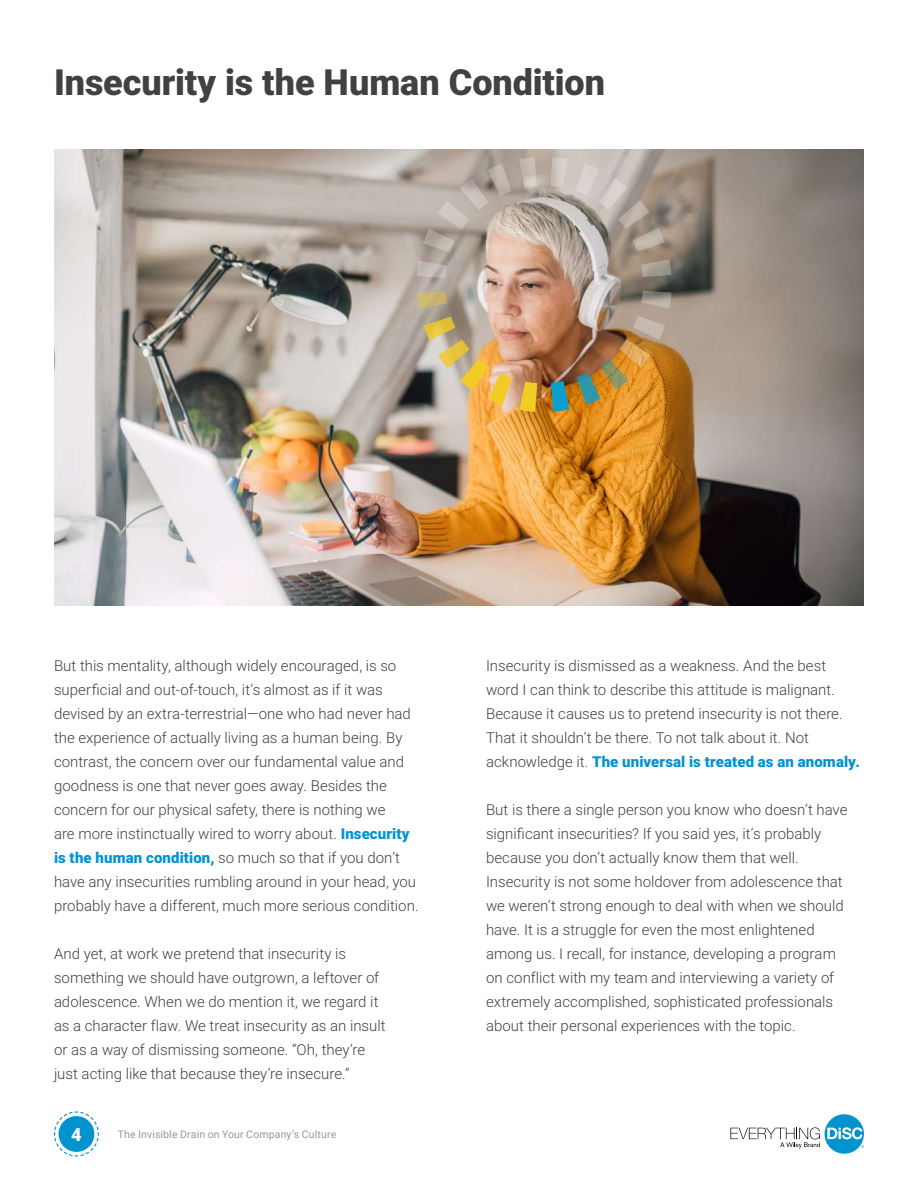
<style>
.page{position:relative;width:918px;height:1188px;background:#fff}
.page>*{position:absolute;margin:0;border:0;box-sizing:border-box;transform-origin:0 0}
.t1{font:900 36px "Roboto";color:#414042}
.t2{font:900 18px "Roboto";color:#fff}
.t3{font:300 15px/24px "Roboto";color:#414042}
.t4{font:10.5px "Roboto";letter-spacing:.015em;color:#98989a}
.s1{font-weight:900;color:#0093d0}
</style>
<div class="page">
<svg style="left:730px;top:1114px;width:134px;height:40px"></svg>
<svg style="left:54px;top:1111px;width:45px;height:46px"></svg>
<img style="left:54px;top:150px;width:810px;height:455px">
<svg style="left:641px;top:259px;width:30px;height:18px"></svg>
<svg style="left:576px;top:163px;width:89px;height:89px"></svg>
<svg style="left:550px;top:157px;width:18px;height:30px"></svg>
<svg style="left:641px;top:291px;width:31px;height:17px"></svg>
<img style="left:577px;top:316px;width:88px;height:89px">
<svg style="left:551px;top:381px;width:18px;height:31px"></svg>
<svg style="left:519px;top:157px;width:18px;height:31px"></svg>
<svg style="left:423px;top:164px;width:89px;height:89px"></svg>
<svg style="left:417px;top:260px;width:30px;height:18px"></svg>
<svg style="left:417px;top:291px;width:30px;height:18px"></svg>
<img style="left:423px;top:316px;width:89px;height:89px">
<svg style="left:520px;top:382px;width:17px;height:30px"></svg>
<h1 class="t1" style="left:54px;top:56px;width:553px">Insecurity is the Human Condition</h1>
<p class="t3" style="left:54px;top:653px;width:366px">But this mentality, although widely encouraged, is so superficial and out-of-touch, it’s almost as if it was devised by an extra-terrestrial—one who had never had the experience of actually living as a human being. By contrast, the concern over our fundamental value and goodness is one that never goes away. Besides the concern for our physical safety, there is nothing we<br>are more instinctually wired to worry about. <span class="s1">Insecurity is the human condition,</span> so much so that if you don’t have any insecurities rumbling around in your head, you probably have a different, much more serious condition.</p>
<p class="t3" style="left:54px;top:941px;width:333px">And yet, at work we pretend that insecurity is something we should have outgrown, a leftover of adolescence. When we do mention it, we regard it as a character flaw. We treat insecurity as an insult or as a way of dismissing someone. “Oh, they’re just acting like that because they’re insecure.”</p>
<p class="t2" style="left:71px;top:1122px;width:12px">4</p>
<p class="t4" style="left:118px;top:1127px;width:220px">The Invisible Drain on Your Company’s Culture</p>
<p class="t3" style="left:486px;top:653px;width:375px">Insecurity is dismissed as a weakness. And the best word I can think to describe this attitude is malignant.<br>Because it causes us to pretend insecurity is not there.<br>That it shouldn’t be there. To not talk about it. Not acknowledge it. <span class="s1">The universal is treated as an anomaly.</span></p>
<p class="t3" style="left:486px;top:797px;width:363px">But is there a single person you know who doesn’t have significant insecurities? If you said yes, it’s probably because you don’t actually know them that well.<br>Insecurity is not some holdover from adolescence that we weren’t strong enough to deal with when we should have. It is a struggle for even the most enlightened among us. I recall, for instance, developing a program on conflict with my team and interviewing a variety of extremely accomplished, sophisticated professionals about their personal experiences with the topic.</p>
</div>
